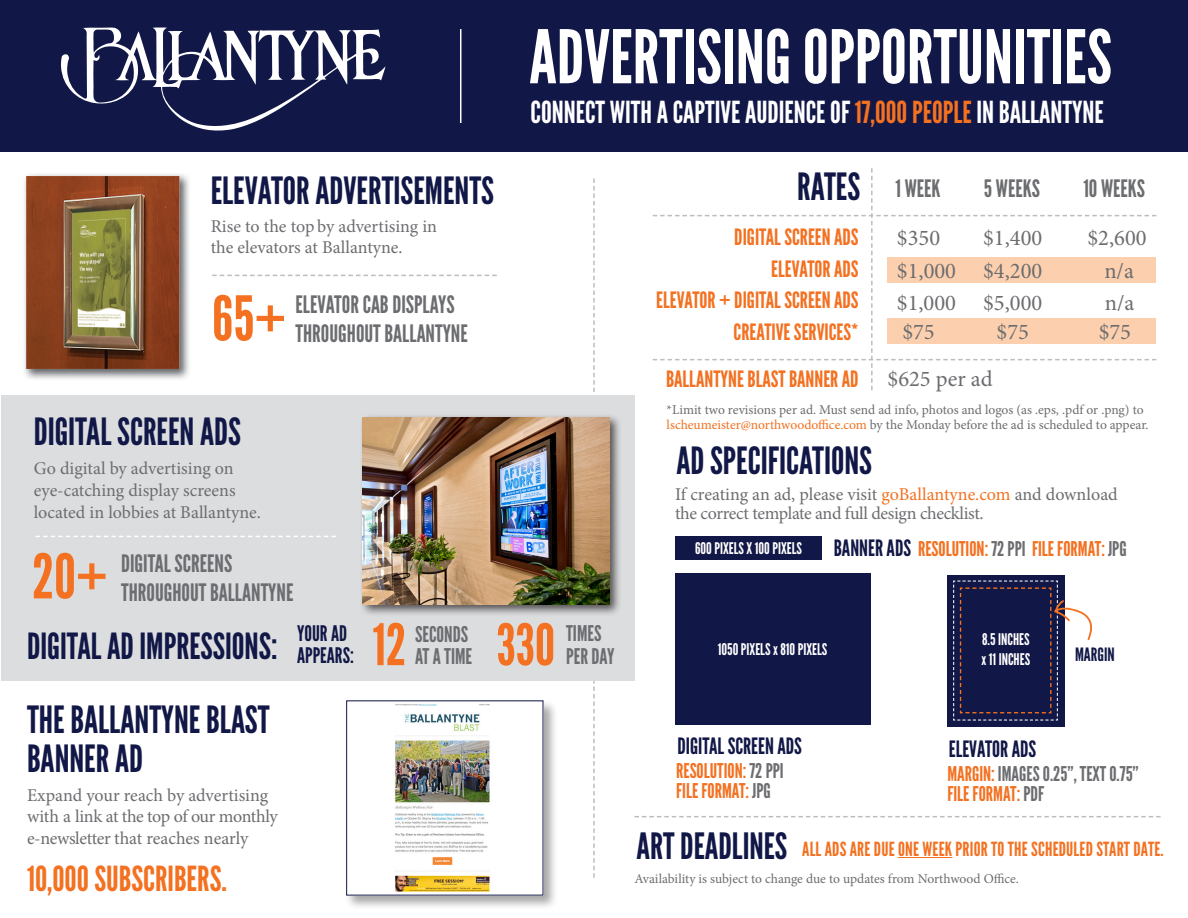
<style>
.page{position:relative;width:1188px;height:918px;background:#fff}
.page>*{position:absolute;margin:0;border:0;box-sizing:border-box;transform-origin:0 0}
.t1{font:73.8px "League Gothic";color:#fff}
.t2{font:61.5px "League Gothic";color:#f37121}
.t3{font:57.15px "League Gothic";color:#f37121}
.t4{font:37.5px/39px "League Gothic";color:#111746}
.t5{font:36.3px "League Gothic";color:#111746}
.t6{font:36px "League Gothic";color:#111746}
.t7{font:34.5px "League Gothic";color:#f37121}
.t8{font:30.3px "League Gothic";color:#fff}
.t9{font:24px "League Gothic";color:#6c6d70}
.t10{font:22.5px "League Gothic";color:#f37121}
.t11{font:22.5px "Minion Pro";color:#6c6d70}
.t12{font:22.5px "League Gothic";color:#111746}
.t13{font:21.6px "League Gothic";color:#6c6d70}
.t14{font:21.45px "League Gothic";color:#111746}
.t15{font:20.25px "League Gothic";color:#f37121}
.t16{font:20.25px "League Gothic";color:#6c6d70}
.t17{font:19.5px "League Gothic";letter-spacing:.01em;color:#f37121}
.t18{font:18.3px "League Gothic";color:#111746}
.t19{font:18px/18.6px "Minion Pro";letter-spacing:-.005em;color:#6c6d70}
.t20{font:16.05px "League Gothic";color:#fff}
.t21{font:13.5px "Minion Pro";letter-spacing:-.005em;color:#6c6d70}
.s1{color:#f37121}
.s2{font-size:22.5px;color:#111746}
.s3{color:#6c6d70}
</style>
<div class="page">
<div style="left:0;top:0;width:1188px;height:151px;background:#111746"></div>
<svg style="left:634px;top:816px;width:527px;height:1px"></svg>
<svg style="left:593px;top:178px;width:2px;height:700px"></svg>
<div style="left:1px;top:395px;width:633px;height:286px;background:#dcdddf"></div>
<div style="left:359px;top:413px;width:263px;height:204px;background:#231f20;opacity:.75"></div>
<img style="left:363px;top:417px;width:246px;height:187px">
<svg style="left:212px;top:275px;width:285px;height:1px"></svg>
<svg style="left:35px;top:536px;width:301px;height:1px"></svg>
<hr style="left:460px;top:29px;width:1px;height:94px;background:#fff">
<div style="left:675px;top:574px;width:196px;height:151px;background:#111746"></div>
<div style="left:947px;top:575px;width:117px;height:152px;background:#111746"></div>
<svg style="left:953px;top:580px;width:139px;height:141px"></svg>
<svg style="left:653px;top:168px;width:504px;height:222px"></svg>
<div style="left:345px;top:699px;width:213px;height:211px;background:#231f20;opacity:.4"></div>
<img style="left:349px;top:703px;width:192px;height:190px">
<div style="left:675px;top:536px;width:147px;height:24px;background:#111746"></div>
<svg style="left:61px;top:27px;width:324px;height:104px"></svg>
<img style="left:24px;top:174px;width:165px;height:205px">
<img style="left:26px;top:176px;width:153px;height:193px">
<img style="left:73px;top:208px;width:59px;height:129px">
<hr style="left:898px;top:857px;width:54px;height:1px;background:#f37121">
<p class="t4" style="left:211px;top:171px;width:285px">ELEVATOR ADVERTISEMENTS</p>
<p class="t19" style="left:211px;top:217px;width:228px">Rise to the top by advertising in</p>
<p class="t19" style="left:211px;top:238px;width:193px">the elevators at Ballantyne.</p>
<p class="t2" style="left:212px;top:282px;width:76px">65+</p>
<p class="t9" style="left:296px;top:290px;width:161px">ELEVATOR CAB DISPLAYS</p>
<p class="t9" style="left:296px;top:319px;width:174px">THROUGHOUT BALLANTYNE</p>
<p class="t4" style="left:34px;top:412px;width:209px">DIGITAL SCREEN ADS</p>
<p class="t19" style="left:34px;top:460px;width:201px">Go digital by advertising on</p>
<p class="t19" style="left:34px;top:481px;width:203px">eye-catching display screens</p>
<p class="t19" style="left:34px;top:503px;width:229px">located in lobbies at Ballantyne.</p>
<p class="t2" style="left:32px;top:540px;width:77px">20+</p>
<p class="t9" style="left:121px;top:549px;width:113px">DIGITAL SCREENS</p>
<p class="t9" style="left:121px;top:578px;width:174px">THROUGHOUT BALLANTYNE</p>
<p class="t1" style="left:529px;top:13px;width:584px">ADVERTISING OPPORTUNITIES</p>
<p class="t8" style="left:531px;top:94px;width:575px">CONNECT WITH A CAPTIVE AUDIENCE OF <span class="s1">17,000 PEOPLE</span> IN BALLANTYNE</p>
<p class="t4" style="left:797px;top:167px;width:64px">RATES</p>
<p class="t10" style="left:734px;top:224px;width:126px">DIGITAL SCREEN ADS</p>
<p class="t10" style="left:771px;top:255px;width:89px">ELEVATOR ADS</p>
<p class="t10" style="left:656px;top:287px;width:204px">ELEVATOR + DIGITAL SCREEN ADS</p>
<p class="t10" style="left:734px;top:318px;width:127px">CREATIVE SERVICES*</p>
<p class="t9" style="left:895px;top:174px;width:47px">1 WEEK</p>
<p class="t9" style="left:984px;top:174px;width:58px">5 WEEKS</p>
<p class="t9" style="left:1083px;top:174px;width:63px">10 WEEKS</p>
<p class="t11" style="left:897px;top:223px;width:45px">$350</p>
<p class="t11" style="left:983px;top:223px;width:61px">$1,400</p>
<p class="t11" style="left:1088px;top:223px;width:61px">$2,600</p>
<p class="t11" style="left:897px;top:256px;width:61px">$1,000</p>
<p class="t11" style="left:983px;top:256px;width:61px">$4,200</p>
<p class="t11" style="left:1104px;top:256px;width:31px">n/a</p>
<p class="t11" style="left:897px;top:287px;width:61px">$1,000</p>
<p class="t11" style="left:983px;top:287px;width:61px">$5,000</p>
<p class="t11" style="left:902px;top:317px;width:34px">$75</p>
<p class="t11" style="left:997px;top:317px;width:34px">$75</p>
<p class="t11" style="left:1099px;top:317px;width:34px">$75</p>
<p class="t11" style="left:1105px;top:288px;width:31px">n/a</p>
<p class="t10" style="left:666px;top:366px;width:194px">BALLANTYNE BLAST BANNER AD</p>
<p class="t11" style="left:888px;top:363px;width:107px">$625 per ad</p>
<p class="t21" style="left:667px;top:401px;width:478px">*Limit two revisions per ad. Must send ad info, photos and logos (as .eps, .pdf or .png) to</p>
<p class="t21" style="left:667px;top:416px;width:483px"><span class="s1">lscheumeister@northwoodoffice.com</span> by the Monday before the ad is scheduled to appear.</p>
<p class="t4" style="left:676px;top:441px;width:197px">AD SPECIFICATIONS</p>
<p class="t19" style="left:675px;top:485px;width:444px">If creating an ad, please visit <span class="s1">goBallantyne.com</span> and download the correct template and full design checklist.</p>
<p class="t20" style="left:695px;top:539px;width:108px">600 PIXELS X 100 PIXELS</p>
<p class="t15" style="left:834px;top:537px;width:295px"><span class="s2">BANNER ADS</span> RESOLUTION: <span class="s3">72 PPI</span> FILE FORMAT: <span class="s3">JPG</span></p>
<p class="t6" style="left:27px;top:625px;width:252px">DIGITAL AD IMPRESSIONS:</p>
<p class="t3" style="left:373px;top:611px;width:35px">12</p>
<p class="t13" style="left:415px;top:621px;width:55px">SECONDS</p>
<p class="t14" style="left:297px;top:620px;width:51px">YOUR AD</p>
<p class="t14" style="left:297px;top:643px;width:58px">APPEARS:</p>
<p class="t13" style="left:415px;top:644px;width:59px">AT A TIME</p>
<p class="t4" style="left:27px;top:701px;width:244px">THE BALLANTYNE BLAST<br>BANNER AD</p>
<p class="t19" style="left:27px;top:786px;width:243px">Expand your reach by advertising</p>
<p class="t19" style="left:27px;top:806px;width:252px;line-height:21.6px">with a link at the top of our monthly e-newsletter that reaches nearly</p>
<p class="t7" style="left:27px;top:858px;width:201px">10,000 SUBSCRIBERS.</p>
<p class="t3" style="left:497px;top:611px;width:60px">330</p>
<p class="t13" style="left:566px;top:621px;width:37px">TIMES</p>
<p class="t13" style="left:566px;top:643px;width:50px">PER DAY</p>
<p class="t20" style="left:718px;top:639px;width:111px">1050 PIXELS x 810 PIXELS</p>
<p class="t20" style="left:982px;top:630px;width:49px">8.5 INCHES</p>
<p class="t20" style="left:981px;top:650px;width:50px">x 11 INCHES</p>
<p class="t18" style="left:1075px;top:644px;width:41px">MARGIN</p>
<p class="t12" style="left:678px;top:732px;width:126px">DIGITAL SCREEN ADS</p>
<p class="t15" style="left:676px;top:758px;width:109px">RESOLUTION: <span class="s3">72 PPI</span></p>
<p class="t15" style="left:676px;top:779px;width:96px">FILE FORMAT: <span class="s3">JPG</span></p>
<p class="t12" style="left:949px;top:735px;width:89px">ELEVATOR ADS</p>
<p class="t16" style="left:947px;top:761px;width:193px"><span class="s1">MARGIN:</span> IMAGES 0.25”, TEXT 0.75”</p>
<p class="t15" style="left:947px;top:782px;width:98px">FILE FORMAT: <span class="s3">PDF</span></p>
<p class="t5" style="left:637px;top:825px;width:152px">ART DEADLINES</p>
<p class="t17" style="left:802px;top:837px;width:363px">ALL ADS ARE DUE ONE WEEK PRIOR TO THE SCHEDULED START DATE.</p>
<p class="t21" style="left:634px;top:869px;width:386px">Availability is subject to change due to updates from Northwood Office.</p>
</div>
